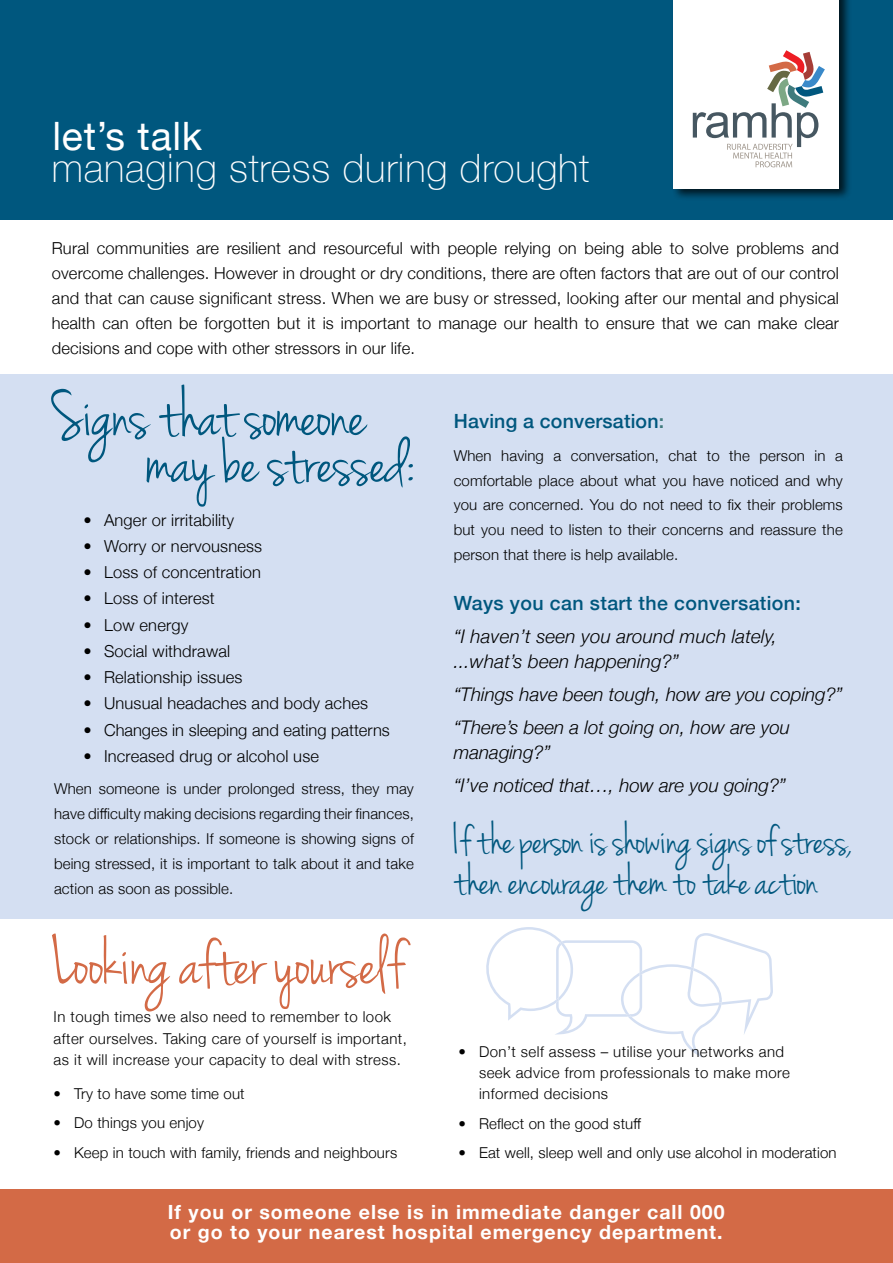
<style>
.page{position:relative;width:893px;height:1263px;background:#fff}
.page>*{position:absolute;margin:0;border:0;box-sizing:border-box;transform-origin:0 0}
.t1{font:72px "Jenna Sue";letter-spacing:-.01em;color:#d36a46}
.t2{font:70.2px "Jenna Sue";letter-spacing:-.01em;color:#00577e}
.t3{font:45px/40.5px "Jenna Sue";letter-spacing:-.01em;color:#00577e}
.t4{font:100 39.15px "Helvetica Neue";letter-spacing:.02em;color:#fff}
.t5{font:39.15px "Helvetica Neue";letter-spacing:.02em;color:#fff}
.t6{font:700 19.5px/20.2px "Helvetica Neue";letter-spacing:.05em;color:#fff}
.t7{font:500 19.5px "Helvetica Neue";letter-spacing:.02em;color:#00577e}
.t8{font:italic 300 18.9px/33.2px "Helvetica Neue";color:#000}
.t9{font:300 16.5px/24.9px "Helvetica Neue";letter-spacing:.01em;color:#000;text-align:justify}
.t10{font:300 15px/24.9px "Helvetica Neue";letter-spacing:.01em;color:#000;text-align:justify}
.t11{font:300 15px/21.3px "Helvetica Neue";letter-spacing:.03em;color:#000}
.s1{color:#407b7d}
</style>
<div class="page">
<svg style="left:486px;top:927px;width:287px;height:131px"></svg>
<div style="left:0;top:375px;width:893px;height:544px;background:#d4dff2"></div>
<div style="left:0;top:0;width:893px;height:219px;background:#00577e"></div>
<div style="left:0;top:1190px;width:893px;height:73px;background:#d36a46"></div>
<div style="left:671px;top:0;width:181px;height:201px;background:#000;opacity:.75"></div>
<div style="left:673px;top:0;width:166px;height:188px;background:#fff"></div>
<svg style="left:693px;top:50px;width:131px;height:117px"></svg>
<h3 class="t5" style="left:53px;top:108px;width:151px">let’s talk</h3>
<h3 class="t4" style="left:52px;top:138px;width:539px">managing stress during drought</h3>
<p class="t9" style="left:52px;top:235px;width:789px">Rural communities are resilient and resourceful with people relying on being able to solve problems and overcome challenges. However in drought or dry conditions, there are often factors that are out of our control and that can cause significant stress. When we are busy or stressed, looking after our mental and physical health can often be forgotten but it is important to manage our health to ensure that we can make clear decisions and cope with other stressors in our life.</p>
<h2 class="t2" style="left:52px;top:374px;width:316px">Signs that someone</h2>
<h2 class="t2" style="left:147px;top:421px;width:270px">may be stressed:</h2>
<p class="t9" style="left:84px;top:506px;width:152px">• Anger or irritability</p>
<p class="t9" style="left:84px;top:532px;width:180px">• Worry or nervousness</p>
<p class="t9" style="left:84px;top:559px;width:179px">• Loss of concentration</p>
<p class="t9" style="left:84px;top:585px;width:133px">• Loss of interest</p>
<p class="t9" style="left:84px;top:611px;width:106px">• Low energy</p>
<p class="t9" style="left:84px;top:637px;width:148px">• Social withdrawal</p>
<p class="t9" style="left:84px;top:663px;width:160px">• Relationship issues</p>
<p class="t9" style="left:84px;top:690px;width:286px">• Unusual headaches and body aches</p>
<p class="t9" style="left:84px;top:716px;width:308px">• Changes in sleeping and eating patterns</p>
<p class="t9" style="left:84px;top:742px;width:237px">• Increased drug or alcohol use</p>
<p class="t10" style="left:54px;top:775px;width:361px">When someone is under prolonged stress, they may have difficulty making decisions regarding their finances, stock or relationships. If someone is showing signs of being stressed, it is important to talk about it and take action as soon as possible.</p>
<h1 class="t1" style="left:52px;top:921px;width:354px">Looking after yourself</h1>
<p class="t11" style="left:54px;top:1005px;width:355px">In tough times we also need to remember to look after ourselves. Taking care of yourself is important, as it will increase your capacity to deal with stress.</p>
<p class="t10" style="left:54px;top:1080px;width:193px">• Try to have some time out</p>
<p class="t10" style="left:54px;top:1109px;width:152px">• Do things you enjoy</p>
<p class="t10" style="left:54px;top:1139px;width:345px">• Keep in touch with family, friends and neighbours</p>
<p class="t7" style="left:454px;top:405px;width:212px">Having a conversation<span class="s1">:</span></p>
<p class="t10" style="left:454px;top:442px;width:391px">When having a conversation, chat to the person in a comfortable place about what you have noticed and why you are concerned. You do not need to fix their problems but you need to listen to their concerns and reassure the person that there is help available.</p>
<p class="t7" style="left:454px;top:588px;width:349px">Ways you can start the conversation:</p>
<p class="t8" style="left:454px;top:623px;width:325px;line-height:24.9px">“I haven’t seen you around much lately, ...what’s been happening?”</p>
<p class="t8" style="left:454px;top:677px;width:391px">“Things have been tough, how are you coping?” “There’s been a lot going on, how are you</p>
<p class="t8" style="left:454px;top:735px;width:334px">managing?”<br>“I’ve noticed that…, how are you going?”</p>
<h3 class="t3" style="left:454px;top:822px;width:400px">If the person is showing signs of stress, then encourage them to take action</h3>
<p class="t11" style="left:479px;top:1039px;width:312px;text-indent:-21px">• Don’t self assess – utilise your networks and seek advice from professionals to make more informed decisions</p>
<p class="t10" style="left:458px;top:1110px;width:184px">• Reflect on the good stuff</p>
<p class="t10" style="left:458px;top:1139px;width:380px">• Eat well, sleep well and only use alcohol in moderation</p>
<p class="t6" style="left:168px;top:1202px;width:558px">If you or someone else is in immediate danger call 000 or go to your nearest hospital emergency department.</p>
</div>
